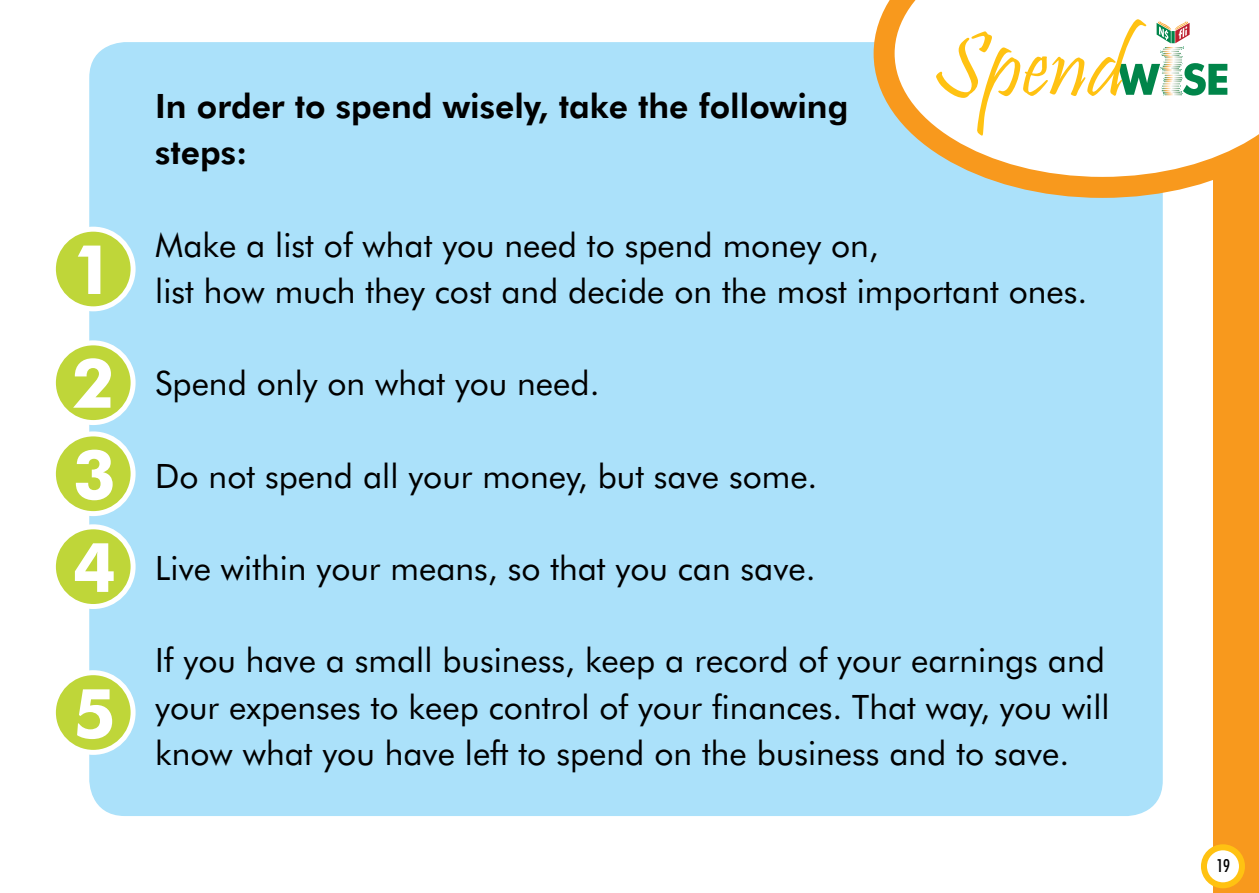
<style>
.page{position:relative;width:1259px;height:893px;background:#fff}
.page>*{position:absolute;margin:0;border:0;box-sizing:border-box;transform-origin:0 0}
.t1{font:700 68.4px/113.7px "Futura BT";color:#fff}
.t2{font:33.6px/46.2px "Futura BT";color:#000}
.t3{font:800 33.6px/46.2px "Futura BT";color:#000}
.t4{font:500 condensed 18px "Futura BT";color:#000}
</style>
<div class="page">
<div style="left:89px;top:42px;width:1073px;height:774px;background:#abe1fa;border-radius:36px"></div>
<div style="left:53px;top:229px;width:80px;height:80px;background:#bfd639;border-radius:50%"></div>
<div style="left:51px;top:227px;width:85px;height:84px;border:5px solid #fff;border-radius:50%"></div>
<div style="left:53px;top:343px;width:80px;height:80px;background:#bfd639;border-radius:50%"></div>
<div style="left:51px;top:340px;width:85px;height:85px;border:5px solid #fff;border-radius:50%"></div>
<div style="left:53px;top:434px;width:80px;height:80px;background:#bfd639;border-radius:50%"></div>
<div style="left:51px;top:431px;width:85px;height:85px;border:5px solid #fff;border-radius:50%"></div>
<div style="left:53px;top:527px;width:80px;height:79px;background:#bfd639;border-radius:50%"></div>
<div style="left:51px;top:524px;width:85px;height:85px;border:5px solid #fff;border-radius:50%"></div>
<div style="left:53px;top:673px;width:80px;height:79px;background:#bfd639;border-radius:50%"></div>
<div style="left:51px;top:670px;width:85px;height:85px;border:5px solid #fff;border-radius:50%"></div>
<div style="left:1213px;top:0;width:46px;height:893px;background:#f8991d"></div>
<svg style="left:873px;top:0;width:386px;height:198px"></svg>
<svg style="left:936px;top:19px;width:291px;height:117px"></svg>
<div style="left:1204px;top:847px;width:38px;height:38px;background:#fff;border-radius:50%"></div>
<div style="left:1201px;top:844px;width:44px;height:44px;border:6px solid #ffc212;border-radius:50%"></div>
<h1 class="t1" style="left:72px;top:212px;width:44px">1<br>2</h1>
<h1 class="t1" style="left:73px;top:428px;width:44px;line-height:93px">3<br>4</h1>
<h1 class="t1" style="left:73px;top:656px;width:44px">5</h1>
<p class="t3" style="left:155px;top:83px;width:695px">In order to spend wisely, take the following steps:</p>
<p class="t2" style="left:155px;top:221px;width:933px">Make a list of what you need to spend money on,<br>list how much they cost and decide on the most important ones.</p>
<p class="t2" style="left:155px;top:360px;width:446px">Spend only on what you need.</p>
<p class="t2" style="left:155px;top:452px;width:664px">Do not spend all your money, but save some.</p>
<p class="t2" style="left:155px;top:545px;width:662px">Live within your means, so that you can save.</p>
<p class="t2" style="left:155px;top:637px;width:956px">If you have a small business, keep a record of your earnings and your expenses to keep control of your finances. That way, you will know what you have left to spend on the business and to save.</p>
<p class="t4" style="left:1216px;top:854px;width:15px">19</p>
</div>
